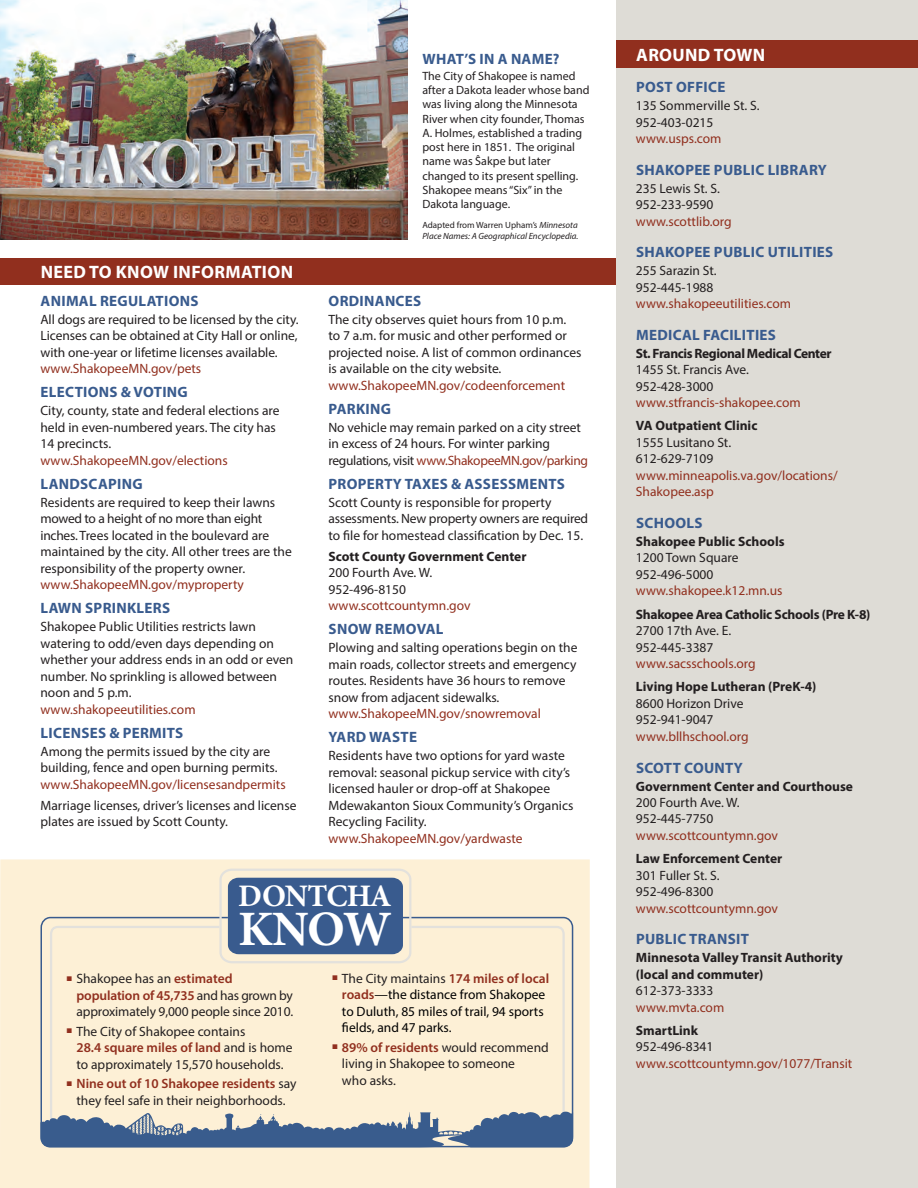
<style>
.page{position:relative;width:918px;height:1188px;background:#fff}
.page>*{position:absolute;margin:0;border:0;box-sizing:border-box;transform-origin:0 0}
.t1{font:700 49.5px "Minion Pro";color:#fff}
.t2{font:700 31.35px "Minion Pro";letter-spacing:-.025em;color:#fff}
.t3{font:700 18px "Myriad Pro";letter-spacing:.02em;color:#fff}
.t4{font:700 15px "Myriad Pro";letter-spacing:.02em;color:#395b8e}
.t5{font:13.5px/16.5px "Myriad Pro";color:#231f20}
.t6{font:13.5px/16.5px "Myriad Pro";color:#912f1e}
.t7{font:700 13.5px/16.5px "Myriad Pro";color:#231f20}
.t8{font:13.5px/16.5px "Myriad Pro";color:#010101}
.t9{font:700 13.5px "Myriad Pro";letter-spacing:-.02em;color:#231f20}
.t10{font:700 13.5px "Myriad Pro";letter-spacing:-.03em;color:#231f20}
.t11{font:12px/14.2px "Myriad Pro";color:#231f20}
.t12{font:italic 9px/10.8px "Myriad Pro";color:#231f20}
.s1{font-style:normal}
.s2{color:#912f1e}
.s3{font-weight:600;color:#912f1e}
.s4{color:#231f20}
</style>
<div class="page">
<div style="left:0;top:258px;width:617px;height:27px;background:#912f1e"></div>
<div style="left:617px;top:0;width:301px;height:1188px;background:#dedcd6"></div>
<img style="left:0;top:0;width:408px;height:240px">
<div style="left:616px;top:40px;width:302px;height:28px;background:#912f1e"></div>
<div style="left:0;top:859px;width:590px;height:329px;background:#fdf0d6"></div>
<svg style="left:40px;top:868px;width:533px;height:279px"></svg>
<h3 class="t3" style="left:41px;top:260px;width:254px">NEED TO KNOW INFORMATION</h3>
<p class="t4" style="left:41px;top:291px;width:159px">ANIMAL REGULATIONS</p>
<p class="t5" style="left:40px;top:311px;width:260px;text-align:justify">All dogs are required to be licensed by the city.<br>Licenses can be obtained at City Hall or online, with one-year or lifetime licenses available.</p>
<p class="t6" style="left:40px;top:360px;width:162px">www.ShakopeeMN.gov/pets</p>
<p class="t4" style="left:41px;top:383px;width:149px">ELECTIONS &amp; VOTING</p>
<p class="t5" style="left:40px;top:402px;width:241px">City, county, state and federal elections are held in even-numbered years. The city has<br>14 precincts.</p>
<p class="t6" style="left:40px;top:452px;width:189px">www.ShakopeeMN.gov/elections</p>
<p class="t4" style="left:41px;top:474px;width:103px">LANDSCAPING</p>
<p class="t5" style="left:40px;top:494px;width:253px">Residents are required to keep their lawns mowed to a height of no more than eight inches. Trees located in the boulevard are maintained by the city. All other trees are the responsibility of the property owner.</p>
<p class="t6" style="left:40px;top:576px;width:205px">www.ShakopeeMN.gov/myproperty</p>
<p class="t4" style="left:41px;top:599px;width:131px">LAWN SPRINKLERS</p>
<p class="t5" style="left:40px;top:618px;width:254px">Shakopee Public Utilities restricts lawn watering to odd/even days depending on whether your address ends in an odd or even number. No sprinkling is allowed between noon and 5 p.m.</p>
<p class="t6" style="left:40px;top:701px;width:157px">www.shakopeeutilities.com</p>
<p class="t4" style="left:41px;top:723px;width:144px">LICENSES &amp; PERMITS</p>
<p class="t5" style="left:40px;top:743px;width:238px">Among the permits issued by the city are building, fence and open burning permits.</p>
<p class="t6" style="left:40px;top:776px;width:247px">www.ShakopeeMN.gov/licensesandpermits</p>
<p class="t5" style="left:40px;top:797px;width:257px">Marriage licenses, driver’s licenses and license plates are issued by Scott County.</p>
<p class="t4" style="left:423px;top:49px;width:139px">WHAT’S IN A NAME?</p>
<p class="t11" style="left:422px;top:69px;width:169px">The City of Shakopee is named after a Dakota leader whose band was living along the Minnesota<br>River when city founder, Thomas<br>A. Holmes, established a trading post here in 1851. The original name was Ŝakpe but later changed to its present spelling.<br>Shakopee means “Six” in the<br>Dakota language.</p>
<p class="t12" style="left:422px;top:219px;width:157px"><span class="s1">Adapted from Warren Upham’s</span> Minnesota<br>Place Names: A Geographical Encyclopedia.</p>
<p class="t4" style="left:329px;top:291px;width:94px">ORDINANCES</p>
<p class="t5" style="left:328px;top:311px;width:254px">The city observes quiet hours from 10 p.m. to 7 a.m. for music and other performed or projected noise. A list of common ordinances is available on the city website.</p>
<p class="t6" style="left:328px;top:377px;width:238px">www.ShakopeeMN.gov/codeenforcement</p>
<p class="t4" style="left:329px;top:399px;width:64px">PARKING</p>
<p class="t5" style="left:328px;top:419px;width:261px">No vehicle may remain parked on a city street in excess of 24 hours. For winter parking regulations, visit <span class="s2">www.ShakopeeMN.gov/parking</span></p>
<p class="t4" style="left:329px;top:474px;width:238px">PROPERTY TAXES &amp; ASSESSMENTS</p>
<p class="t5" style="left:328px;top:494px;width:261px">Scott County is responsible for property assessments. New property owners are required to file for homestead classification by Dec. 15.</p>
<p class="t7" style="left:328px;top:548px;width:200px">Scott County Government Center</p>
<p class="t5" style="left:328px;top:564px;width:105px">200 Fourth Ave. W.<br>952-496-8150</p>
<p class="t6" style="left:328px;top:597px;width:144px">www.scottcountymn.gov</p>
<p class="t4" style="left:329px;top:620px;width:116px">SNOW REMOVAL</p>
<p class="t5" style="left:328px;top:639px;width:250px">Plowing and salting operations begin on the main roads, collector streets and emergency routes. Residents have 36 hours to remove snow from adjacent sidewalks.</p>
<p class="t6" style="left:328px;top:705px;width:214px">www.ShakopeeMN.gov/snowremoval</p>
<p class="t4" style="left:329px;top:728px;width:90px">YARD WASTE</p>
<p class="t5" style="left:328px;top:747px;width:246px">Residents have two options for yard waste removal: seasonal pickup service with city’s licensed hauler or drop-off at Shakopee Mdewakanton Sioux Community’s Organics Recycling Facility.</p>
<p class="t6" style="left:328px;top:830px;width:196px">www.ShakopeeMN.gov/yardwaste</p>
<h2 class="t2" style="left:238px;top:874px;width:155px">DONTCHA</h2>
<h1 class="t1" style="left:238px;top:895px;width:155px">KNOW</h1>
<p class="t5" style="left:76px;top:970px;width:218px;text-indent:-10px"><sup>■</sup> Shakopee has an <span class="s3">estimated population of 45,735</span> and has grown by approximately 9,000 people since 2010.</p>
<p class="t5" style="left:76px;top:1023px;width:218px;text-indent:-10px"><sup>■</sup> The City of Shakopee contains<br><span class="s3">28.4 square miles of land</span> and is home to approximately 15,570 households.</p>
<p class="t5" style="left:67px;top:1075px;width:231px;text-align:center"><sup>■</sup> <span class="s3">Nine out of 10 Shakopee residents</span> say they feel safe in their neighborhoods.</p>
<p class="t8" style="left:342px;top:970px;width:209px;text-indent:-10px"><sup>■</sup> <span class="s4">The City maintains</span> <span class="s3">174 miles of local roads</span>—the distance from Shakopee to Duluth, 85 miles of trail, 94 sports fields, and 47 parks.</p>
<p class="t5" style="left:342px;top:1039px;width:208px;text-indent:-10px"><sup>■</sup> <span class="s3">89% of residents</span> would recommend living in Shakopee to someone<br>who asks.</p>
<h3 class="t3" style="left:636px;top:43px;width:131px">AROUND TOWN</h3>
<p class="t4" style="left:636px;top:77px;width:91px">POST OFFICE</p>
<p class="t5" style="left:636px;top:97px;width:125px">135 Sommerville St. S.<br>952-403-0215</p>
<p class="t6" style="left:636px;top:130px;width:87px">www.usps.com</p>
<p class="t4" style="left:636px;top:160px;width:192px">SHAKOPEE PUBLIC LIBRARY</p>
<p class="t5" style="left:636px;top:180px;width:86px">235 Lewis St. S.<br>952-233-9590</p>
<p class="t6" style="left:636px;top:213px;width:97px">www.scottlib.org</p>
<p class="t4" style="left:636px;top:242px;width:199px">SHAKOPEE PUBLIC UTILITIES</p>
<p class="t5" style="left:636px;top:262px;width:82px">255 Sarazin St.<br>952-445-1988</p>
<p class="t6" style="left:636px;top:295px;width:157px">www.shakopeeutilities.com</p>
<p class="t4" style="left:636px;top:325px;width:141px">MEDICAL FACILITIES</p>
<p class="t10" style="left:636px;top:344px;width:197px">St. Francis Regional Medical Center</p>
<p class="t5" style="left:636px;top:361px;width:114px">1455 St. Francis Ave.<br>952-428-3000</p>
<p class="t6" style="left:636px;top:394px;width:166px">www.stfrancis-shakopee.com</p>
<p class="t7" style="left:636px;top:417px;width:123px">VA Outpatient Clinic</p>
<p class="t5" style="left:636px;top:434px;width:97px">1555 Lusitano St.<br>612-629-7109</p>
<p class="t6" style="left:636px;top:467px;width:203px">www.minneapolis.va.gov/locations/<br>Shakopee.asp</p>
<p class="t4" style="left:636px;top:513px;width:68px">SCHOOLS</p>
<p class="t7" style="left:636px;top:533px;width:150px">Shakopee Public Schools</p>
<p class="t5" style="left:636px;top:550px;width:104px">1200 Town Square<br>952-496-5000</p>
<p class="t6" style="left:636px;top:583px;width:148px">www.shakopee.k12.mn.us</p>
<p class="t9" style="left:636px;top:605px;width:236px">Shakopee Area Catholic Schools (Pre K-8)</p>
<p class="t5" style="left:636px;top:622px;width:97px">2700 17th Ave. E.<br>952-445-3387</p>
<p class="t6" style="left:636px;top:655px;width:121px">www.sacsschools.org</p>
<p class="t7" style="left:636px;top:678px;width:182px">Living Hope Lutheran (PreK-4)</p>
<p class="t5" style="left:636px;top:695px;width:109px">8600 Horizon Drive<br>952-941-9047</p>
<p class="t6" style="left:636px;top:728px;width:114px">www.bllhschool.org</p>
<p class="t4" style="left:636px;top:758px;width:108px">SCOTT COUNTY</p>
<p class="t7" style="left:636px;top:777px;width:219px">Government Center and Courthouse</p>
<p class="t5" style="left:636px;top:794px;width:105px">200 Fourth Ave. W.<br>952-445-7750</p>
<p class="t6" style="left:636px;top:827px;width:144px">www.scottcountymn.gov</p>
<p class="t7" style="left:636px;top:850px;width:148px">Law Enforcement Center</p>
<p class="t5" style="left:636px;top:867px;width:85px">301 Fuller St. S.<br>952-496-8300</p>
<p class="t6" style="left:636px;top:900px;width:144px">www.scottcountymn.gov</p>
<p class="t4" style="left:636px;top:929px;width:114px">PUBLIC TRANSIT</p>
<p class="t7" style="left:636px;top:949px;width:209px">Minnesota Valley Transit Authority (local and commuter)</p>
<p class="t5" style="left:636px;top:982px;width:79px">612-373-3333</p>
<p class="t6" style="left:636px;top:999px;width:90px">www.mvta.com</p>
<p class="t7" style="left:636px;top:1022px;width:64px">SmartLink</p>
<p class="t5" style="left:636px;top:1038px;width:79px">952-496-8341</p>
<p class="t6" style="left:636px;top:1055px;width:218px">www.scottcountymn.gov/1077/Transit</p>
</div>
